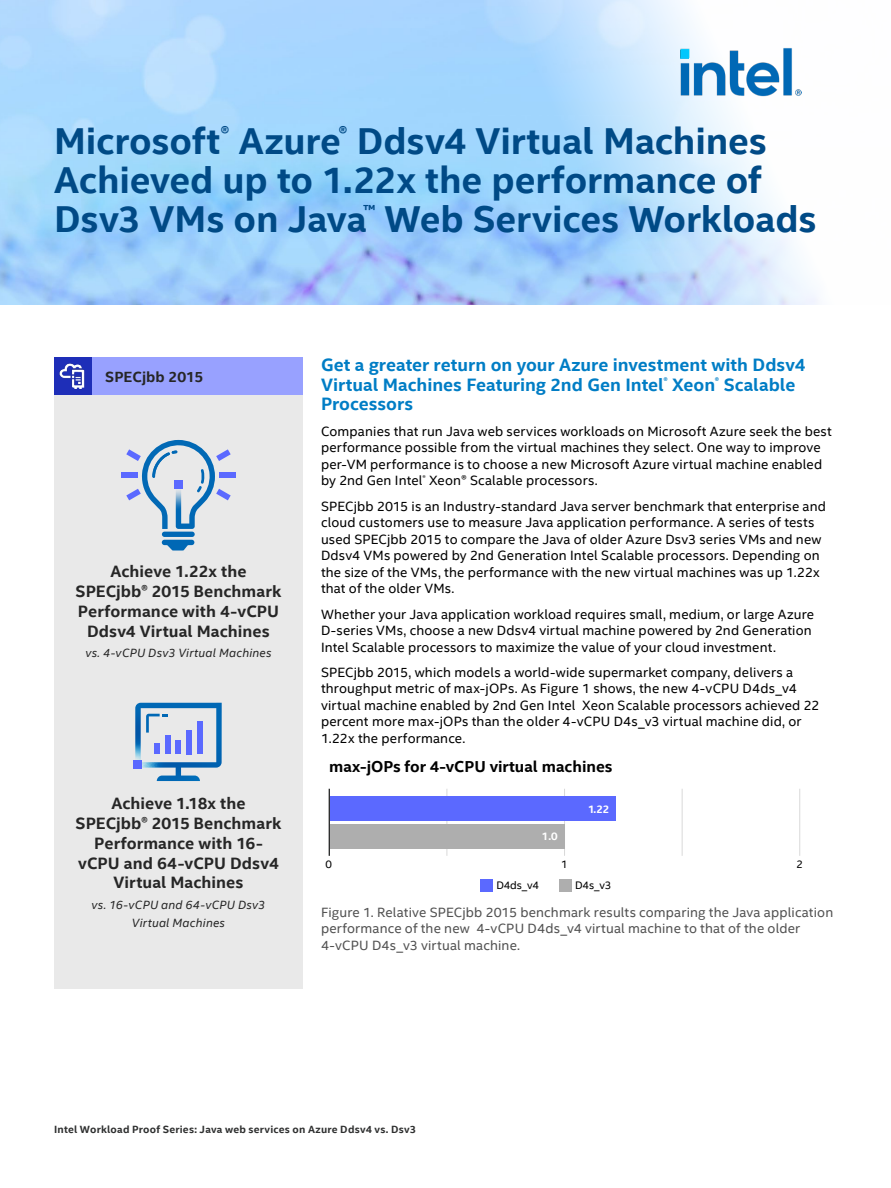
<style>
.page{position:relative;width:891px;height:1188px;background:#fff}
.page>*{position:absolute;margin:0;border:0;box-sizing:border-box;transform-origin:0 0}
.t1{font:700 37.5px/39px "Intel Clear";letter-spacing:-.005em;color:#004a86}
.t2{font:700 18px/19.5px "Intel Clear";color:#007dc5}
.t3{font:700 16.5px/19.8px "Intel Clear";letter-spacing:.005em;color:#262626;text-align:center}
.t4{font:700 15.9px "Intel Clear";color:#000}
.t5{font:700 14.85px "Intel Clear";letter-spacing:.005em;color:#262626}
.t6{font:13.5px/16.5px "Intel Clear";letter-spacing:.01em;color:#000}
.t7{font:13.5px/16.5px "Intel Clear";letter-spacing:.01em;color:#525252}
.t8{font:italic 12px/18px "Intel Clear";letter-spacing:.015em;color:#262626;text-align:center}
.t9{font:10.95px "Intel Clear";letter-spacing:-.01em;color:#000}
.t10{font:700 10.95px "Intel Clear";color:#fff}
.t11{font:700 10.5px "Intel Clear";letter-spacing:.02em;color:#2e2f2f}
</style>
<div class="page">
<img style="left:0;top:0;width:818px;height:305px">
<div style="left:54px;top:395px;width:249px;height:594px;background:#e9e9e9"></div>
<div style="left:92px;top:357px;width:211px;height:38px;background:#98a1ff"></div>
<div style="left:54px;top:357px;width:38px;height:38px;background:#1e2eb8"></div>
<img style="left:59px;top:363px;width:26px;height:27px">
<hr style="left:799px;top:789px;width:1px;height:67px;background:#d9d9d9">
<hr style="left:564px;top:789px;width:1px;height:67px;background:#d9d9d9">
<hr style="left:447px;top:789px;width:1px;height:67px;background:#d9d9d9">
<hr style="left:682px;top:789px;width:1px;height:67px;background:#d9d9d9">
<div style="left:329px;top:796px;width:287px;height:25px;background:#5b69ff"></div>
<div style="left:329px;top:824px;width:236px;height:24px;background:#aeaeae"></div>
<div style="left:481px;top:880px;width:12px;height:12px;background:#5b69ff"></div>
<div style="left:559px;top:880px;width:13px;height:12px;background:#aeaeae"></div>
<hr style="left:329px;top:789px;width:1px;height:67px;background:#2e2f2f">
<svg style="left:162px;top:540px;width:32px;height:11px"></svg>
<div style="left:162px;top:532px;width:33px;height:5px;background:#0068b5;border-radius:3px"></div>
<div style="left:122px;top:472px;width:16px;height:6px;background:#5b69ff"></div>
<div style="left:219px;top:472px;width:16px;height:6px;background:#5b69ff"></div>
<svg style="left:126px;top:440px;width:105px;height:89px"></svg>
<div style="left:134px;top:761px;width:8px;height:8px;background:#5b69ff"></div>
<svg style="left:135px;top:703px;width:87px;height:78px"></svg>
<img style="left:680px;top:48px;width:122px;height:49px">
<h1 class="t1" style="left:54px;top:122px;width:764px">Microsoft<sup>®</sup> Azure<sup>®</sup> Ddsv4 Virtual Machines<br>Achieved up to 1.22x the performance of<br>Dsv3 VMs on Java<sup>™</sup> Web Services Workloads</h1>
<p class="t5" style="left:105px;top:368px;width:100px">SPECjbb 2015</p>
<p class="t3" style="left:76px;top:562px;width:207px">Achieve 1.22x the<br>SPECjbb® 2015 Benchmark<br>Performance with 4-vCPU<br>Ddsv4 Virtual Machines</p>
<p class="t8" style="left:85px;top:644px;width:188px">vs. 4-vCPU Dsv3 Virtual Machines</p>
<p class="t3" style="left:76px;top:794px;width:207px">Achieve 1.18x the<br>SPECjbb® 2015 Benchmark<br>Performance with 16- vCPU and 64-vCPU Ddsv4<br>Virtual Machines</p>
<p class="t8" style="left:92px;top:896px;width:175px">vs. 16-vCPU and 64-vCPU Dsv3<br>Virtual Machines</p>
<h2 class="t2" style="left:321px;top:355px;width:486px">Get a greater return on your Azure investment with Ddsv4<br>Virtual Machines Featuring 2nd Gen Intel<sup>®</sup> Xeon<sup>®</sup> Scalable<br>Processors</h2>
<p class="t6" style="left:321px;top:423px;width:512px">Companies that run Java web services workloads on Microsoft Azure seek the best performance possible from the virtual machines they select. One way to improve per-VM performance is to choose a new Microsoft Azure virtual machine enabled by 2nd Gen Intel<sup>®</sup> Xeon® Scalable processors.</p>
<p class="t6" style="left:321px;top:498px;width:507px">SPECjbb 2015 is an Industry-standard Java server benchmark that enterprise and cloud customers use to measure Java application performance. A series of tests used SPECjbb 2015 to compare the Java of older Azure Dsv3 series VMs and new Ddsv4 VMs powered by 2nd Generation Intel Scalable processors. Depending on the size of the VMs, the performance with the new virtual machines was up 1.22x that of the older VMs.</p>
<p class="t6" style="left:321px;top:606px;width:495px">Whether your Java application workload requires small, medium, or large Azure<br>D-series VMs, choose a new Ddsv4 virtual machine powered by 2nd Generation<br>Intel Scalable processors to maximize the value of your cloud investment.</p>
<p class="t6" style="left:321px;top:664px;width:500px">SPECjbb 2015, which models a world-wide supermarket company, delivers a throughput metric of max-jOPs. As Figure 1 shows, the new 4-vCPU D4ds_v4 virtual machine enabled by 2nd Gen Intel Xeon Scalable processors achieved 22 percent more max-jOPs than the older 4-vCPU D4s_v3 virtual machine did, or 1.22x the performance.</p>
<p class="t4" style="left:329px;top:757px;width:285px">max-jOPs for 4-vCPU virtual machines</p>
<p class="t10" style="left:542px;top:830px;width:17px">1.0</p>
<p class="t10" style="left:588px;top:802px;width:23px">1.22</p>
<p class="t9" style="left:326px;top:858px;width:8px">0</p>
<p class="t9" style="left:561px;top:858px;width:8px">1</p>
<p class="t9" style="left:797px;top:858px;width:8px">2</p>
<p class="t9" style="left:496px;top:879px;width:44px">D4ds_v4</p>
<p class="t9" style="left:575px;top:879px;width:38px">D4s_v3</p>
<p class="t7" style="left:321px;top:904px;width:514px">Figure 1. Relative SPECjbb 2015 benchmark results comparing the Java application performance of the new 4-vCPU D4ds_v4 virtual machine to that of the older<br>4-vCPU D4s_v3 virtual machine.</p>
<p class="t11" style="left:54px;top:1123px;width:364px">Intel Workload Proof Series: Java web services on Azure Ddsv4 vs. Dsv3</p>
</div>
